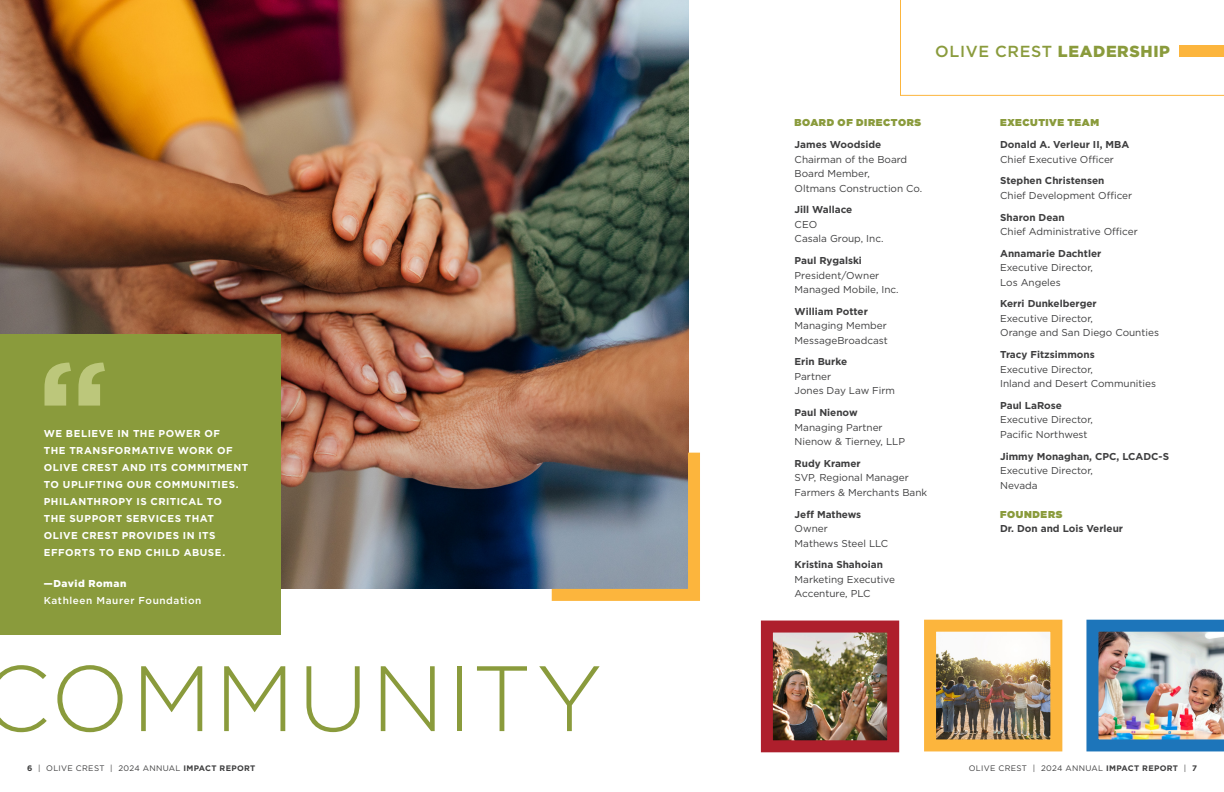
<style>
.page{position:relative;width:1224px;height:792px;background:#fff}
.page>*{position:absolute;margin:0;border:0;box-sizing:border-box;transform-origin:0 0}
.t1{font:700 133.6px "Gotham";color:#fff}
.t2{font:300 92.6px "Gotham";letter-spacing:.025em;color:#8a9b3c}
.page_headers{font:500 16px "Gotham";letter-spacing:.04em;color:#8a9b3c}
.t3{font:10px/14.5px "Gotham";color:#3e3e3f}
.t4{font:700 10px "Gotham";color:#3e3e3f}
.pull_quote{font:700 10px/17px "Gotham";letter-spacing:.05em;color:#fff}
.t5{font:900 10px "Gotham";letter-spacing:.055em;color:#8a9b3c}
.quote_names{font:500 10px/17px "Gotham";letter-spacing:.06em;color:#fff}
.t6{font:8px "Gotham";letter-spacing:.04em;color:#3e3e3f}
.s1{font-weight:900}
.s2{font-weight:700}
</style>
<div class="page">
<img style="left:0;top:0;width:689px;height:589px">
<svg style="left:540px;top:441px;width:160px;height:160px;background:#858078"></svg>
<img style="left:774px;top:634px;width:112px;height:105px">
<div style="left:761px;top:621px;width:138px;height:131px;border:12px solid #ae1f2c"></div>
<img style="left:1086px;top:620px;width:138px;height:131px">
<img style="left:937px;top:650px;width:112px;height:88px">
<div style="left:924px;top:620px;width:138px;height:131px;border:12px solid #fcb53d"></div>
<div style="left:0;top:334px;width:281px;height:300px;background:#8a9b3c"></div>
<svg style="left:900px;top:0;width:324px;height:96px"></svg>
<div style="left:1179px;top:45px;width:45px;height:12px;background:#fcb53d"></div>
<h1 class="t1" style="left:37px;top:321px;width:74px">“</h1>
<p class="pull_quote" style="left:44px;top:425px;width:206px">WE BELIEVE IN THE POWER OF<br>THE TRANSFORMATIVE WORK OF<br>OLIVE CREST AND ITS COMMITMENT<br>TO UPLIFTING OUR COMMUNITIES.<br>PHILANTHROPY IS CRITICAL TO<br>THE SUPPORT SERVICES THAT<br>OLIVE CREST PROVIDES IN ITS<br>EFFORTS TO END CHILD ABUSE.</p>
<p class="quote_names" style="left:44px;top:574px;width:159px"><span class="s1">—David Roman<br></span>Kathleen Maurer Foundation</p>
<p class="t2" style="left:-18px;top:640px;width:622px">COMMUNITY</p>
<p class="page_headers" style="left:935px;top:41px;width:236px">OLIVE CREST <span class="s1">LEADERSHIP</span></p>
<p class="t5" style="left:795px;top:116px;width:128px">BOARD OF DIRECTORS</p>
<p class="t4" style="left:795px;top:138px;width:88px">James Woodside</p>
<p class="t3" style="left:795px;top:152px;width:114px">Chairman of the Board</p>
<p class="t3" style="left:795px;top:166px;width:77px">Board Member,</p>
<p class="t3" style="left:795px;top:181px;width:129px">Oltmans Construction Co.</p>
<p class="t4" style="left:795px;top:203px;width:59px">Jill Wallace</p>
<p class="t3" style="left:795px;top:217px;width:24px">CEO</p>
<p class="t3" style="left:795px;top:231px;width:90px">Casala Group, Inc.</p>
<p class="t4" style="left:795px;top:254px;width:69px">Paul Rygalski</p>
<p class="t3" style="left:795px;top:268px;width:86px">President/Owner</p>
<p class="t3" style="left:795px;top:282px;width:106px">Managed Mobile, Inc.</p>
<p class="t4" style="left:795px;top:305px;width:75px">William Potter</p>
<p class="t3" style="left:795px;top:318px;width:94px">Managing Member</p>
<p class="t3" style="left:795px;top:333px;width:95px">MessageBroadcast</p>
<p class="t4" style="left:795px;top:355px;width:54px">Erin Burke</p>
<p class="t3" style="left:795px;top:369px;width:38px">Partner</p>
<p class="t3" style="left:795px;top:383px;width:102px">Jones Day Law Firm</p>
<p class="t4" style="left:795px;top:406px;width:65px">Paul Nienow</p>
<p class="t3" style="left:795px;top:420px;width:90px">Managing Partner</p>
<p class="t3" style="left:795px;top:434px;width:112px">Nienow &amp; Tierney, LLP</p>
<p class="t4" style="left:795px;top:457px;width:68px">Rudy Kramer</p>
<p class="t3" style="left:795px;top:470px;width:116px">SVP, Regional Manager</p>
<p class="t3" style="left:795px;top:485px;width:134px">Farmers &amp; Merchants Bank</p>
<p class="t4" style="left:795px;top:507px;width:68px">Jeff Mathews</p>
<p class="t3" style="left:795px;top:521px;width:35px">Owner</p>
<p class="t3" style="left:795px;top:536px;width:95px">Mathews Steel LLC</p>
<p class="t4" style="left:795px;top:558px;width:90px">Kristina Shahoian</p>
<p class="t3" style="left:795px;top:572px;width:102px">Marketing Executive</p>
<p class="t3" style="left:795px;top:586px;width:77px">Accenture, PLC</p>
<p class="t5" style="left:1000px;top:116px;width:101px">EXECUTIVE TEAM</p>
<p class="t4" style="left:1000px;top:138px;width:131px">Donald A. Verleur II, MBA</p>
<p class="t3" style="left:1000px;top:152px;width:115px">Chief Executive Officer</p>
<p class="t4" style="left:1000px;top:174px;width:106px">Stephen Christensen</p>
<p class="t3" style="left:1000px;top:188px;width:134px">Chief Development Officer</p>
<p class="t4" style="left:1000px;top:210px;width:66px">Sharon Dean</p>
<p class="t3" style="left:1000px;top:224px;width:139px">Chief Administrative Officer</p>
<p class="t4" style="left:1000px;top:247px;width:103px">Annamarie Dachtler</p>
<p class="t3" style="left:1000px;top:260px;width:94px">Executive Director,<br>Los Angeles</p>
<p class="t4" style="left:1000px;top:297px;width:98px">Kerri Dunkelberger</p>
<p class="t3" style="left:1000px;top:311px;width:160px">Executive Director,<br>Orange and San Diego Counties</p>
<p class="t4" style="left:1000px;top:348px;width:96px">Tracy Fitzsimmons</p>
<p class="t3" style="left:1000px;top:362px;width:157px">Executive Director,<br>Inland and Desert Communities</p>
<p class="t4" style="left:1000px;top:399px;width:63px">Paul LaRose</p>
<p class="t3" style="left:1000px;top:412px;width:94px">Executive Director,<br>Pacific Northwest</p>
<p class="t4" style="left:1000px;top:449px;width:170px">Jimmy Monaghan, CPC, LCADC-S</p>
<p class="t3" style="left:1000px;top:463px;width:94px">Executive Director,<br>Nevada</p>
<p class="t5" style="left:1000px;top:507px;width:64px">FOUNDERS</p>
<p class="t4" style="left:1000px;top:522px;width:124px">Dr. Don and Lois Verleur</p>
<p class="t6" style="left:27px;top:763px;width:230px"><span class="s2">6</span> | OLIVE CREST | 2024 ANNUAL <span class="s2">IMPACT REPORT</span></p>
<p class="t6" style="left:969px;top:763px;width:230px">OLIVE CREST | 2024 ANNUAL <span class="s2">IMPACT REPORT</span> | <span class="s2">7</span></p>
</div>
